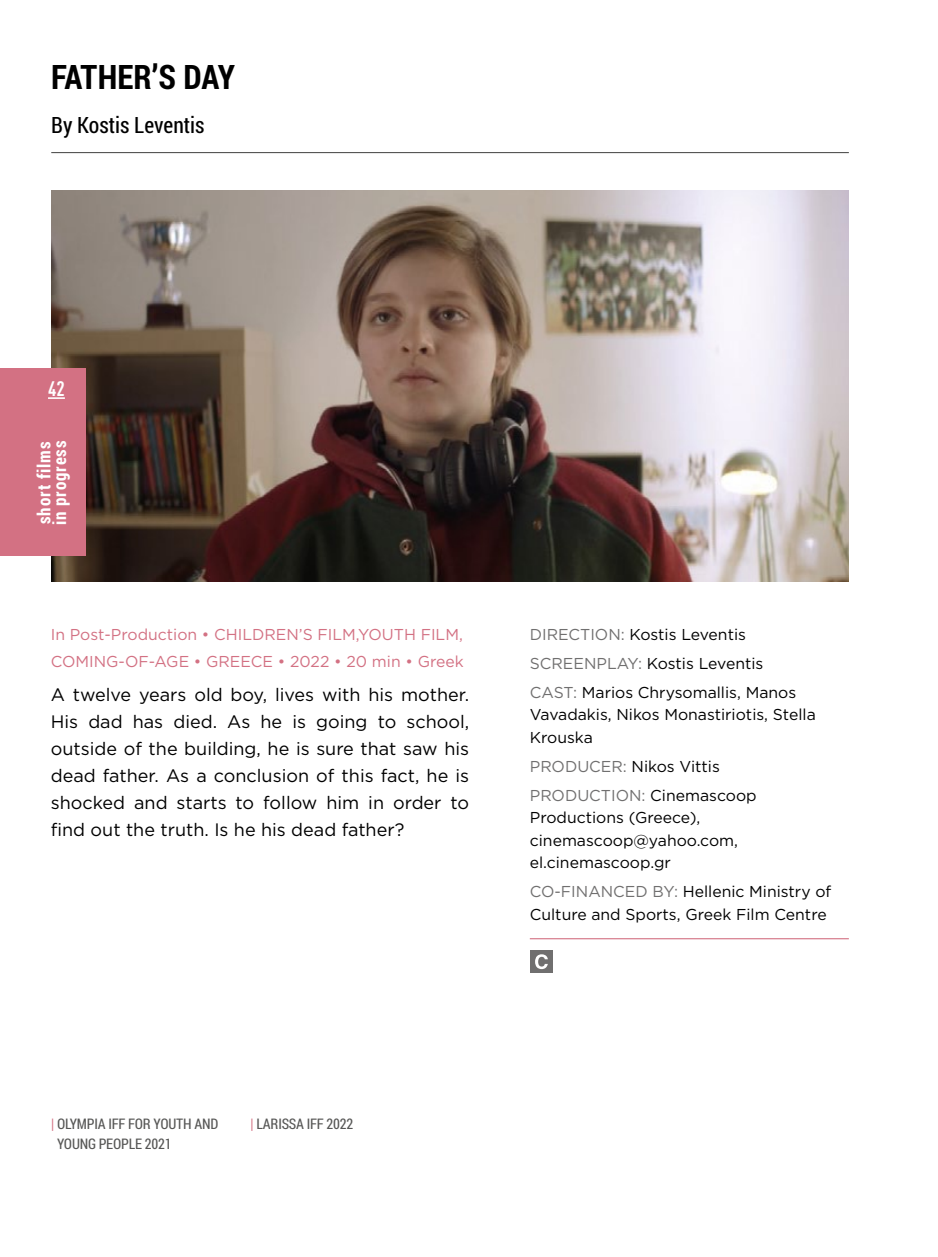
<style>
.page{position:relative;width:938px;height:1257px;background:#fff}
.page>*{position:absolute;margin:0;border:0;box-sizing:border-box;transform-origin:0 0}
.t1{font:700 33.75px "Roboto Condensed";letter-spacing:-.01em;color:#000}
.t2{font:22.5px "Roboto Condensed";color:#000}
.t3{font:700 condensed 20.7px "DIN Pro";color:#fff}
.t4{font:18px/27px "Gotham Greek";color:#000;text-align:justify}
.t5{font:700 18px/15.8px "Roboto Condensed";letter-spacing:.05em;color:#fff}
.t6{font:15.75px/22.5px "Gotham Greek";color:#000}
.t7{font:15.75px/27px "Gotham Greek";color:#d37183}
.t8{font:14.62px/20.2px "Roboto Condensed";letter-spacing:-.015em;color:#575756}
.s1{color:#706f6f}
.s2{color:#d37183}
</style>
<div class="page">
<hr style="left:51px;top:152px;width:797px;height:1px;background:#575756">
<hr style="left:530px;top:938px;width:318px;height:1px;background:#d37183">
<div style="left:530px;top:950px;width:23px;height:23px;background:#706f6f"></div>
<svg style="left:535px;top:954px;width:13px;height:15px"></svg>
<img style="left:51px;top:190px;width:797px;height:391px">
<div style="left:0;top:368px;width:86px;height:187px;background:#d37183"></div>
<svg style="left:48px;top:397px;width:17px;height:2px"></svg>
<h1 class="t1" style="left:51px;top:54px;width:185px">FATHER’S DAY</h1>
<h2 class="t2" style="left:51px;top:109px;width:155px">By Kostis Leventis</h2>
<h3 class="t3" style="left:48px;top:373px;width:18px">42</h3>
<p class="t5" style="left:36px;top:525px;width:86px;rotate:-90deg">short films in progress</p>
<p class="t7" style="left:51px;top:620px;width:414px">In Post-Production • CHILDREN’S FILM,YOUTH FILM,<br>COMING-OF-AGE • GREECE • 2022 • 20 min • Greek</p>
<p class="t4" style="left:51px;top:681px;width:420px">A twelve years old boy, lives with his mother.<br>His dad has died. As he is going to school, outside of the building, he is sure that saw his dead father. As a conclusion of this fact, he is shocked and starts to follow him in order to find out the truth. Is he his dead father?</p>
<p class="t6" style="left:530px;top:620px;width:268px;line-height:28.8px"><span class="s1">DIRECTION:</span> Kostis Leventis<br><span class="s1">SCREENPLAY:</span> Kostis Leventis<br><span class="s1">CAST:</span> Marios Chrysomallis, Manos</p>
<p class="t6" style="left:530px;top:703px;width:287px">Vavadakis, Nikos Monastiriotis, Stella<br>Krouska</p>
<p class="t6" style="left:530px;top:751px;width:228px;line-height:28.8px"><span class="s1">PRODUCER:</span> Nikos Vittis<br><span class="s1">PRODUCTION:</span> Cinemascoop</p>
<p class="t6" style="left:530px;top:806px;width:210px">Productions (Greece), cinemascoop@yahoo.com, el.cinemascoop.gr</p>
<p class="t6" style="left:530px;top:880px;width:303px"><span class="s1">CO-FINANCED BY:</span> Hellenic Ministry of<br>Culture and Sports, Greek Film Centre</p>
<p class="t8" style="left:57px;top:1113px;width:163px;text-indent:-6px"><span class="s2">|</span> OLYMPIA IFF FOR YOUTH AND<br>YOUNG PEOPLE 2021</p>
<p class="t8" style="left:251px;top:1113px;width:104px"><span class="s2">|</span> LARISSA IFF 2022</p>
</div>
